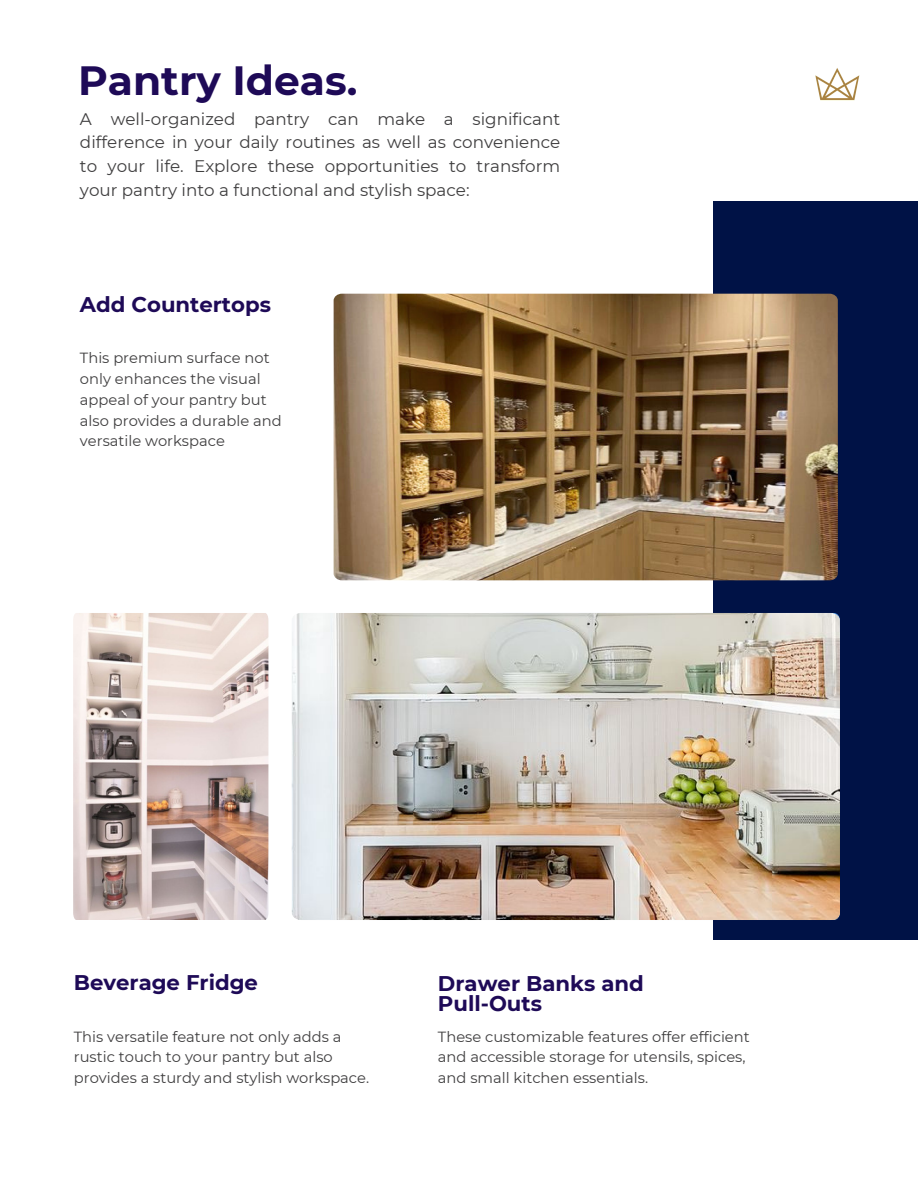
<style>
.page{position:relative;width:918px;height:1188px;background:#fff}
.page>*{position:absolute;margin:0;border:0;box-sizing:border-box;transform-origin:0 0}
.t1{font:700 40.8px "Montserrat";color:#1e0a57}
.t2{font:700 21.15px/20.2px "Montserrat";color:#1e0a57}
.t3{font:16.8px/23.7px "Montserrat";color:#3f3e3f;text-align:justify}
.t4{font:14.7px/20.9px "Montserrat";color:#3f3e3f}
</style>
<div class="page">
<div style="left:713px;top:201px;width:205px;height:738px;background:#001246"></div>
<img style="left:73px;top:613px;width:195px;height:307px">
<img style="left:292px;top:613px;width:548px;height:307px">
<img style="left:815px;top:68px;width:45px;height:33px">
<img style="left:334px;top:294px;width:504px;height:286px">
<h1 class="t1" style="left:78px;top:56px;width:281px">Pantry Ideas.</h1>
<p class="t3" style="left:80px;top:107px;width:482px">A well-organized pantry can make a significant difference in your daily routines as well as convenience to your life. Explore these opportunities to transform your pantry into a functional and stylish space:</p>
<h2 class="t2" style="left:80px;top:294px;width:193px">Add Countertops</h2>
<p class="t4" style="left:80px;top:348px;width:203px">This premium surface not only enhances the visual appeal of your pantry but also provides a durable and versatile workspace</p>
<h2 class="t2" style="left:74px;top:973px;width:186px">Beverage Fridge</h2>
<p class="t4" style="left:74px;top:1026px;width:297px">This versatile feature not only adds a rustic touch to your pantry but also provides a sturdy and stylish workspace.</p>
<h2 class="t2" style="left:438px;top:973px;width:207px">Drawer Banks and<br>Pull-Outs</h2>
<p class="t4" style="left:438px;top:1026px;width:313px">These customizable features offer efficient and accessible storage for utensils, spices, and small kitchen essentials.</p>
</div>
